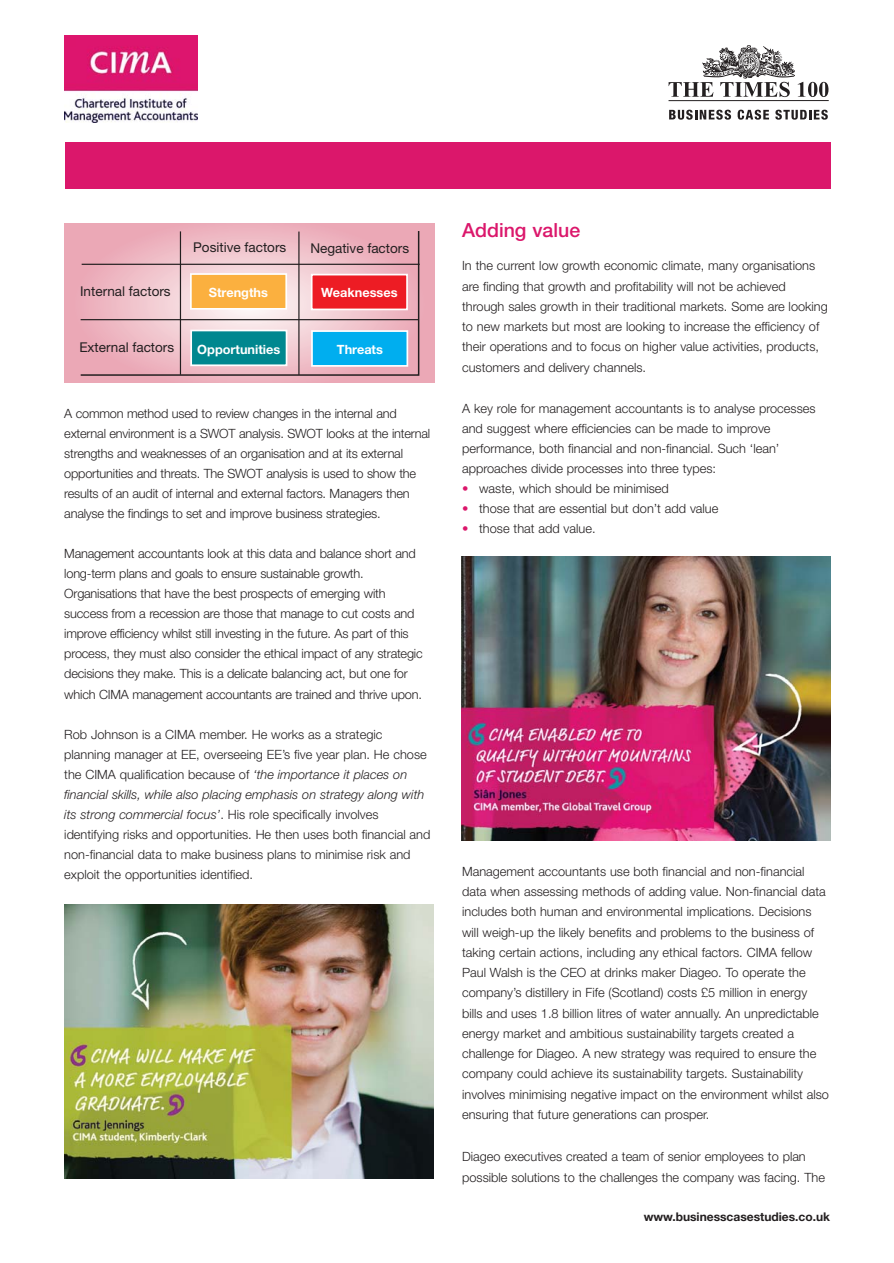
<style>
.page{position:relative;width:894px;height:1263px;background:#fff}
.page>*{position:absolute;margin:0;border:0;box-sizing:border-box;transform-origin:0 0}
.t1{font:500 19.5px "Helvetica Neue";color:#db176b}
.t2{font:13.5px "Helvetica Neue";color:#231f20}
.t3{font:300 12.75px/20.1px "Helvetica Neue";color:#231f20}
.t4{font:700 12.75px "Helvetica Neue";color:#fff}
.t5{font:700 12px "Helvetica Neue";color:#231f20}
.s1{font-style:italic}
.s2{color:#db176b}
</style>
<div class="page">
<img style="left:64px;top:35px;width:133px;height:87px">
<div style="left:65px;top:142px;width:765px;height:47px;background:#db176b"></div>
<hr style="left:668px;top:100px;width:160px;height:1px;background:#231f20">
<svg style="left:668px;top:45px;width:160px;height:52px"></svg>
<svg style="left:669px;top:110px;width:61px;height:10px"></svg>
<svg style="left:737px;top:110px;width:31px;height:10px"></svg>
<svg style="left:775px;top:110px;width:52px;height:10px"></svg>
<img style="left:64px;top:904px;width:369px;height:274px">
<img style="left:461px;top:557px;width:369px;height:283px">
<div style="left:64px;top:223px;width:370px;height:159px;background:#eba8b6"></div>
<svg style="left:80px;top:229px;width:340px;height:147px"></svg>
<hr style="left:180px;top:231px;width:1px;height:144px;background:#231f20">
<hr style="left:298px;top:231px;width:1px;height:144px;background:#231f20">
<div style="left:311px;top:274px;width:96px;height:35px;background:#ed1c24"></div>
<div style="left:311px;top:274px;width:97px;height:36px;border:2px solid #fff"></div>
<hr style="left:81px;top:319px;width:337px;height:1px;background:#231f20">
<hr style="left:82px;top:264px;width:337px;height:1px;background:#231f20">
<div style="left:191px;top:274px;width:95px;height:35px;background:#fbb03f"></div>
<div style="left:190px;top:273px;width:97px;height:37px;border:2px solid #fff"></div>
<div style="left:312px;top:331px;width:95px;height:35px;background:#00aeef"></div>
<div style="left:311px;top:330px;width:97px;height:37px;border:2px solid #fff"></div>
<div style="left:191px;top:330px;width:95px;height:35px;background:#00878f"></div>
<div style="left:190px;top:329px;width:97px;height:37px;border:2px solid #fff"></div>
<p class="t2" style="left:80px;top:287px;width:92px">Internal factors</p>
<p class="t2" style="left:79px;top:343px;width:96px">External factors</p>
<p class="t2" style="left:193px;top:243px;width:94px">Positive factors</p>
<p class="t2" style="left:310px;top:243px;width:100px">Negative factors</p>
<p class="t4" style="left:209px;top:287px;width:61px">Strengths</p>
<p class="t4" style="left:197px;top:345px;width:85px">Opportunities</p>
<p class="t4" style="left:321px;top:287px;width:78px">Weaknesses</p>
<p class="t4" style="left:337px;top:345px;width:48px">Threats</p>
<p class="t3" style="left:64px;top:404px;width:367px">A common method used to review changes in the internal and external environment is a SWOT analysis. SWOT looks at the internal strengths and weaknesses of an organisation and at its external opportunities and threats. The SWOT analysis is used to show the results of an audit of internal and external factors. Managers then analyse the findings to set and improve business strategies.</p>
<p class="t3" style="left:64px;top:545px;width:360px">Management accountants look at this data and balance short and long-term plans and goals to ensure sustainable growth.<br>Organisations that have the best prospects of emerging with success from a recession are those that manage to cut costs and improve efficiency whilst still investing in the future. As part of this process, they must also consider the ethical impact of any strategic decisions they make. This is a delicate balancing act, but one for which CIMA management accountants are trained and thrive upon.</p>
<p class="t3" style="left:64px;top:725px;width:367px">Rob Johnson is a CIMA member. He works as a strategic planning manager at EE, overseeing EE’s five year plan. He chose the CIMA qualification because of <span class="s1">‘the importance it places on financial skills, while also placing emphasis on strategy along with its strong commercial focus’</span>. His role specifically involves identifying risks and opportunities. He then uses both financial and non-financial data to make business plans to minimise risk and exploit the opportunities identified.</p>
<h1 class="t1" style="left:462px;top:223px;width:119px">Adding value</h1>
<p class="t3" style="left:462px;top:257px;width:367px">In the current low growth economic climate, many organisations are finding that growth and profitability will not be achieved through sales growth in their traditional markets. Some are looking to new markets but most are looking to increase the efficiency of their operations and to focus on higher value activities, products, customers and delivery channels.</p>
<p class="t3" style="left:462px;top:399px;width:355px">A key role for management accountants is to analyse processes and suggest where efficiencies can be made to improve performance, both financial and non-financial. Such ‘lean’ approaches divide processes into three types:</p>
<p class="t3" style="left:462px;top:479px;width:208px"><span class="s2">•</span> waste, which should be minimised</p>
<p class="t3" style="left:462px;top:499px;width:258px"><span class="s2">•</span> those that are essential but don’t add value</p>
<p class="t3" style="left:462px;top:519px;width:135px"><span class="s2">•</span> those that add value.</p>
<p class="t3" style="left:462px;top:862px;width:368px">Management accountants use both financial and non-financial data when assessing methods of adding value. Non-financial data includes both human and environmental implications. Decisions will weigh-up the likely benefits and problems to the business of taking certain actions, including any ethical factors. CIMA fellow Paul Walsh is the CEO at drinks maker Diageo. To operate the company’s distillery in Fife (Scotland) costs £5 million in energy bills and uses 1.8 billion litres of water annually. An unpredictable energy market and ambitious sustainability targets created a challenge for Diageo. A new strategy was required to ensure the company could achieve its sustainability targets. Sustainability involves minimising negative impact on the environment whilst also ensuring that future generations can prosper.</p>
<p class="t3" style="left:462px;top:1147px;width:364px;line-height:21px">Diageo executives created a team of senior employees to plan possible solutions to the challenges the company was facing. The</p>
<p class="t5" style="left:643px;top:1212px;width:188px">www.businesscasestudies.co.uk</p>
</div>
